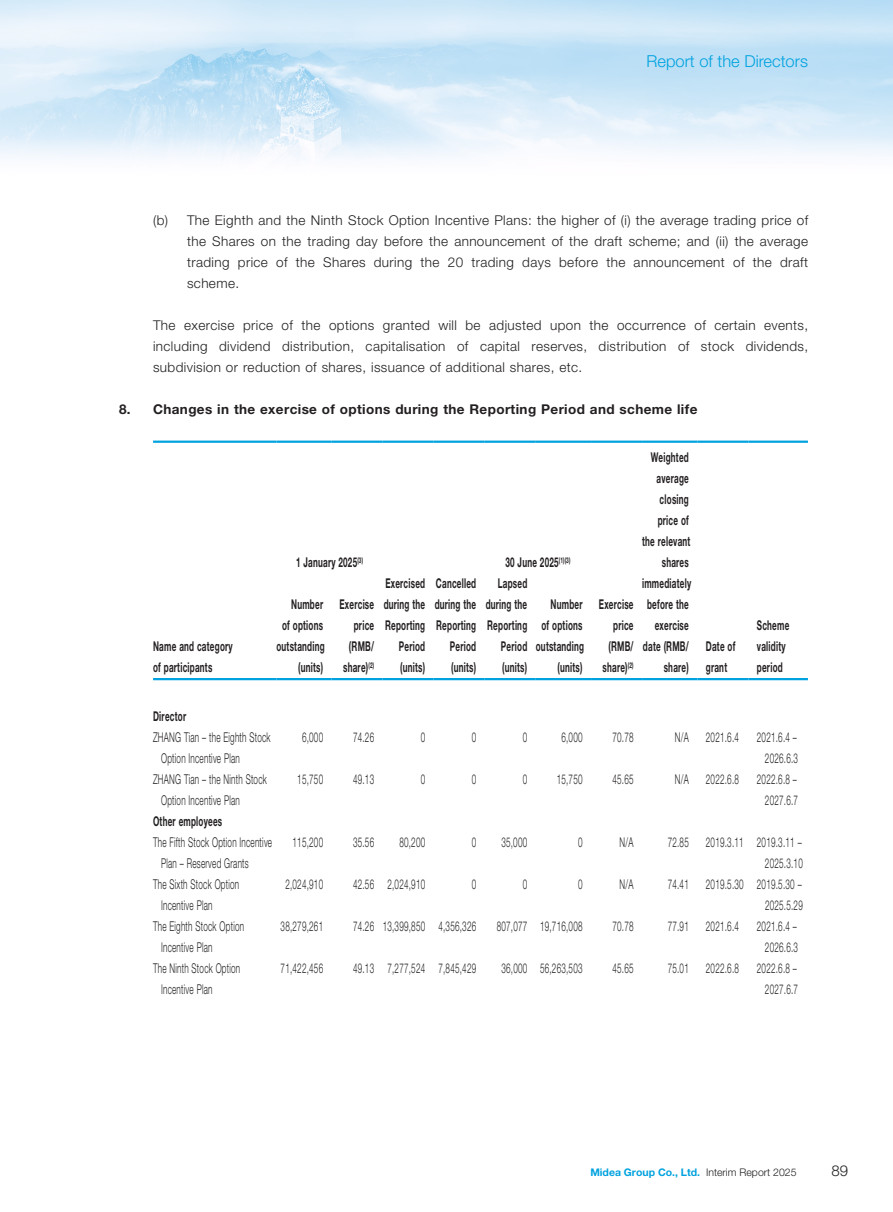
<style>
.page{position:relative;width:893px;height:1212px;background:#fff}
.page>*{position:absolute;margin:0;border:0;box-sizing:border-box;transform-origin:0 0}
.t1{font:300 16.5px "Helvetica Neue LT Std";color:#00a2df}
.t2{font:300 15px "Helvetica Neue LT Std";color:#231f20}
.t3{font:300 13.5px/21px "Helvetica Neue LT Std";letter-spacing:.03em;color:#231f20;scale:.6 1}
.t4{font:300 13.5px/21px "Helvetica Neue LT Std";letter-spacing:.03em;color:#231f20;text-align:justify}
.t5{font:700 13.5px/21px "Helvetica Neue LT Std";letter-spacing:.03em;color:#231f20;text-align:right;scale:.6 1}
.t6{font:700 13.5px "Helvetica Neue LT Std";letter-spacing:.03em;color:#231f20}
.t7{font:700 10.5px "Helvetica Neue LT Std";color:#00a2df}
.s1{font-weight:300;color:#231f20}
</style>
<div class="page">
<img style="left:0;top:0;width:893px;height:681px">
<hr style="left:153px;top:441px;width:123px;height:2px;background:#00a2df">
<hr style="left:276px;top:441px;width:56px;height:2px;background:#00a2df">
<hr style="left:332px;top:441px;width:51px;height:2px;background:#00a2df">
<hr style="left:383px;top:441px;width:51px;height:2px;background:#00a2df">
<hr style="left:434px;top:441px;width:51px;height:2px;background:#00a2df">
<hr style="left:485px;top:441px;width:51px;height:2px;background:#00a2df">
<hr style="left:536px;top:441px;width:55px;height:2px;background:#00a2df">
<hr style="left:591px;top:441px;width:51px;height:2px;background:#00a2df">
<hr style="left:642px;top:441px;width:55px;height:2px;background:#00a2df">
<hr style="left:697px;top:441px;width:51px;height:2px;background:#00a2df">
<hr style="left:748px;top:441px;width:60px;height:2px;background:#00a2df">
<hr style="left:153px;top:678px;width:123px;height:2px;background:#00a2df">
<hr style="left:276px;top:678px;width:56px;height:2px;background:#00a2df">
<hr style="left:332px;top:678px;width:51px;height:2px;background:#00a2df">
<hr style="left:383px;top:678px;width:51px;height:2px;background:#00a2df">
<hr style="left:434px;top:678px;width:51px;height:2px;background:#00a2df">
<hr style="left:485px;top:678px;width:51px;height:2px;background:#00a2df">
<hr style="left:536px;top:678px;width:55px;height:2px;background:#00a2df">
<hr style="left:591px;top:678px;width:51px;height:2px;background:#00a2df">
<hr style="left:642px;top:678px;width:55px;height:2px;background:#00a2df">
<hr style="left:697px;top:678px;width:51px;height:2px;background:#00a2df">
<hr style="left:748px;top:678px;width:60px;height:2px;background:#00a2df">
<p class="t1" style="left:646px;top:51px;width:163px">Report of the Directors</p>
<p class="t4" style="left:187px;top:209px;width:623px;text-indent:-34px">(b) The Eighth and the Ninth Stock Option Incentive Plans: the higher of (i) the average trading price of the Shares on the trading day before the announcement of the draft scheme; and (ii) the average trading price of the Shares during the 20 trading days before the announcement of the draft scheme.</p>
<p class="t4" style="left:153px;top:314px;width:657px">The exercise price of the options granted will be adjusted upon the occurrence of certain events, including dividend distribution, capitalisation of capital reserves, distribution of stock dividends, subdivision or reduction of shares, issuance of additional shares, etc.</p>
<p class="t6" style="left:119px;top:401px;width:580px">8. Changes in the exercise of options during the Reporting Period and scheme life</p>
<p class="t5" style="left:153px;top:636px;width:134px;text-align:left">Name and category of participants</p>
<p class="t5" style="left:296px;top:551px;width:113px">1 January 2025<sup>(3)</sup></p>
<p class="t5" style="left:505px;top:551px;width:110px">30 June 2025<sup>(1)(3)</sup></p>
<p class="t5" style="left:276px;top:594px;width:82px">Number<br>of options outstanding (units)</p>
<p class="t5" style="left:339px;top:594px;width:59px">Exercise price (RMB/ share)<sup>(2)</sup></p>
<p class="t5" style="left:384px;top:572px;width:71px">Exercised during the<br>Reporting<br>Period (units)</p>
<p class="t5" style="left:435px;top:572px;width:71px">Cancelled during the<br>Reporting<br>Period (units)</p>
<p class="t5" style="left:486px;top:572px;width:71px">Lapsed during the<br>Reporting<br>Period (units)</p>
<p class="t5" style="left:536px;top:594px;width:82px">Number<br>of options outstanding (units)</p>
<p class="t5" style="left:599px;top:593px;width:59px">Exercise price (RMB/ share)<sup>(2)</sup></p>
<p class="t5" style="left:642px;top:446px;width:83px">Weighted average closing price of<br>the relevant shares immediately before the exercise date (RMB/ share)</p>
<p class="t5" style="left:706px;top:635px;width:51px;text-align:left">Date of grant</p>
<p class="t5" style="left:757px;top:614px;width:56px;text-align:left">Scheme validity period</p>
<p class="t5" style="left:153px;top:705px;width:57px">Director</p>
<p class="t3" style="left:161px;top:726px;width:184px;text-indent:-8px">ZHANG Tian – the Eighth Stock<br>Option Incentive Plan</p>
<p class="t3" style="left:302px;top:726px;width:37px">6,000</p>
<p class="t3" style="left:353px;top:726px;width:37px">74.26</p>
<p class="t3" style="left:421px;top:726px;width:9px">0</p>
<p class="t3" style="left:472px;top:726px;width:9px">0</p>
<p class="t3" style="left:523px;top:726px;width:9px">0</p>
<p class="t3" style="left:561px;top:726px;width:37px">6,000</p>
<p class="t3" style="left:612px;top:726px;width:37px">70.78</p>
<p class="t3" style="left:675px;top:726px;width:25px">N/A</p>
<p class="t3" style="left:706px;top:726px;width:57px">2021.6.4</p>
<p class="t3" style="left:757px;top:726px;width:70px;text-align:center">2021.6.4 –<br>2026.6.3</p>
<p class="t3" style="left:161px;top:768px;width:178px;text-indent:-8px">ZHANG Tian – the Ninth Stock<br>Option Incentive Plan</p>
<p class="t3" style="left:297px;top:768px;width:45px">15,750</p>
<p class="t3" style="left:353px;top:768px;width:37px">49.13</p>
<p class="t3" style="left:421px;top:768px;width:9px">0</p>
<p class="t3" style="left:472px;top:768px;width:9px">0</p>
<p class="t3" style="left:523px;top:768px;width:9px">0</p>
<p class="t3" style="left:557px;top:768px;width:45px">15,750</p>
<p class="t3" style="left:612px;top:768px;width:37px">45.65</p>
<p class="t3" style="left:675px;top:768px;width:25px">N/A</p>
<p class="t3" style="left:706px;top:768px;width:57px">2022.6.8</p>
<p class="t3" style="left:757px;top:768px;width:70px;text-align:center">2022.6.8 –<br>2027.6.7</p>
<p class="t5" style="left:153px;top:810px;width:117px">Other employees</p>
<p class="t3" style="left:161px;top:831px;width:187px;text-indent:-8px">The Fifth Stock Option Incentive<br>Plan – Reserved Grants</p>
<p class="t3" style="left:293px;top:831px;width:53px">115,200</p>
<p class="t3" style="left:353px;top:831px;width:37px">35.56</p>
<p class="t3" style="left:399px;top:831px;width:45px">80,200</p>
<p class="t3" style="left:472px;top:831px;width:9px">0</p>
<p class="t3" style="left:501px;top:831px;width:45px">35,000</p>
<p class="t3" style="left:578px;top:831px;width:9px">0</p>
<p class="t3" style="left:620px;top:831px;width:25px">N/A</p>
<p class="t3" style="left:668px;top:831px;width:37px">72.85</p>
<p class="t3" style="left:706px;top:831px;width:163px;text-align:right">2019.3.11 2019.3.11 –<br>2025.3.10</p>
<p class="t3" style="left:161px;top:873px;width:132px;text-indent:-8px">The Sixth Stock Option<br>Incentive Plan</p>
<p class="t3" style="left:285px;top:873px;width:65px">2,024,910</p>
<p class="t3" style="left:353px;top:873px;width:122px">42.56 2,024,910</p>
<p class="t3" style="left:472px;top:873px;width:9px">0</p>
<p class="t3" style="left:523px;top:873px;width:9px">0</p>
<p class="t3" style="left:578px;top:873px;width:9px">0</p>
<p class="t3" style="left:620px;top:873px;width:25px">N/A</p>
<p class="t3" style="left:668px;top:873px;width:37px">74.41</p>
<p class="t3" style="left:706px;top:873px;width:163px;text-align:right">2019.5.30 2019.5.30 –<br>2025.5.29</p>
<p class="t3" style="left:161px;top:915px;width:140px;text-indent:-8px">The Eighth Stock Option<br>Incentive Plan</p>
<p class="t3" style="left:281px;top:915px;width:72px">38,279,261</p>
<p class="t3" style="left:353px;top:915px;width:207px">74.26 13,399,850 4,356,326</p>
<p class="t3" style="left:497px;top:915px;width:145px">807,077 19,716,008</p>
<p class="t3" style="left:612px;top:915px;width:37px">70.78</p>
<p class="t3" style="left:668px;top:915px;width:37px">77.91</p>
<p class="t3" style="left:706px;top:915px;width:57px">2021.6.4</p>
<p class="t3" style="left:757px;top:915px;width:70px;text-align:center">2021.6.4 –<br>2026.6.3</p>
<p class="t3" style="left:161px;top:957px;width:133px;text-indent:-8px">The Ninth Stock Option<br>Incentive Plan</p>
<p class="t3" style="left:281px;top:957px;width:72px">71,422,456</p>
<p class="t3" style="left:353px;top:957px;width:207px">49.13 7,277,524 7,845,429</p>
<p class="t3" style="left:501px;top:957px;width:137px">36,000 56,263,503</p>
<p class="t3" style="left:612px;top:957px;width:37px">45.65</p>
<p class="t3" style="left:668px;top:957px;width:37px">75.01</p>
<p class="t3" style="left:706px;top:957px;width:57px">2022.6.8</p>
<p class="t3" style="left:757px;top:957px;width:70px;text-align:center">2022.6.8 –<br>2027.6.7</p>
<p class="t7" style="left:590px;top:1165px;width:208px">Midea Group Co., Ltd. <span class="s1">Interim Report 2025</span></p>
<p class="t2" style="left:831px;top:1162px;width:18px">89</p>
</div>
